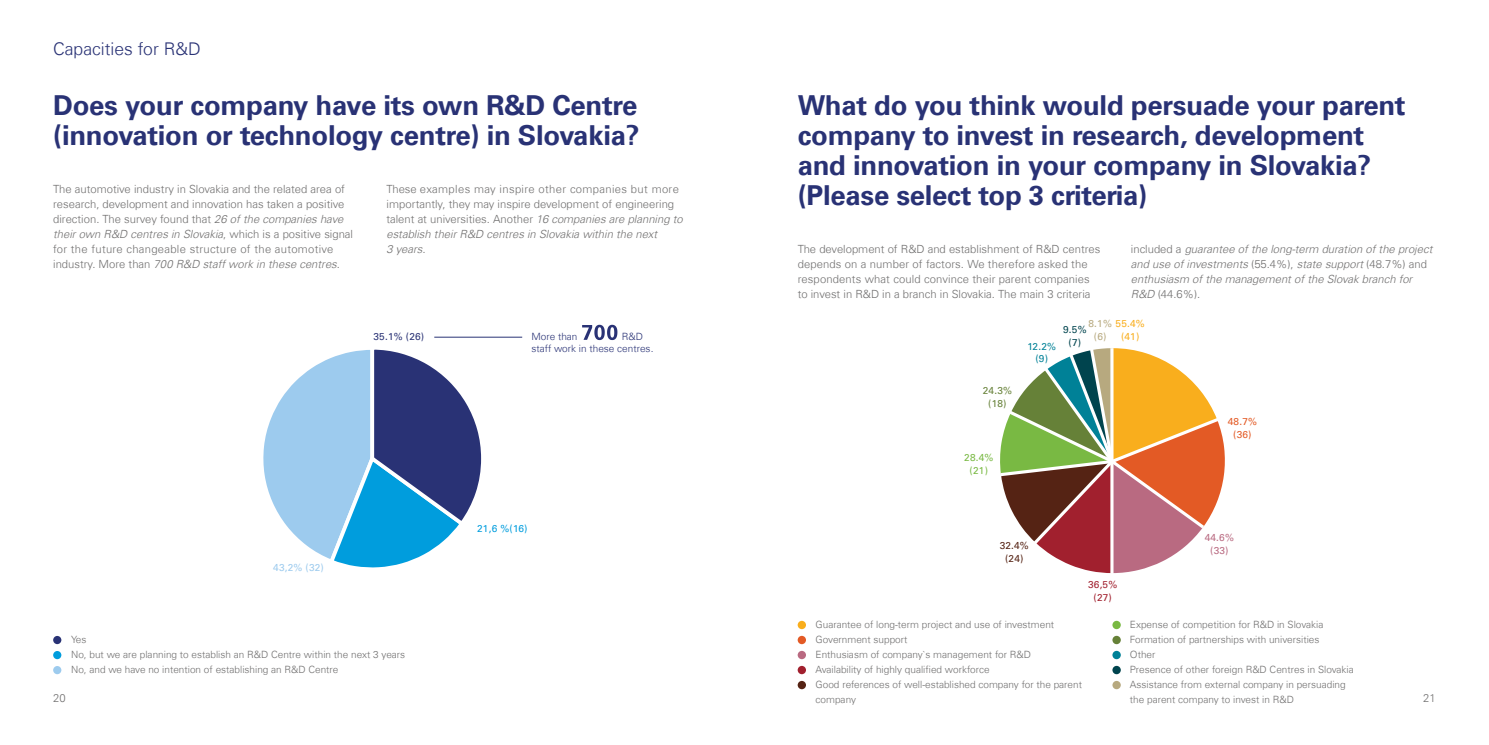
<style>
.page{position:relative;width:1489px;height:745px;background:#fff}
.page>*{position:absolute;margin:0;border:0;box-sizing:border-box;transform-origin:0 0}
.t1{font:700 27.5px/30px "Universfor KPMG";letter-spacing:-.01em;color:#293275}
.t2{font:300 17.5px "Universfor KPMG";color:#293275}
.t3{font:300 11.25px/15px "Universfor KPMG";color:#706f6f}
.t4{font:italic 300 11.25px/15px "Universfor KPMG";color:#706f6f}
.t5{font:300 10px/15px "Universfor KPMG";color:#706f6f}
.t6{font:300 10px/12px "Universfor KPMG";color:#293275}
.t7{font:10px/12.5px "Universfor KPMG";color:#b7a97f}
.t8{font:10px "Universfor KPMG";color:#293275}
.t9{font:10px "Universfor KPMG";color:#009ddd}
.t10{font:10px "Universfor KPMG";color:#9dcbee}
.t11{font:10px/12.5px "Universfor KPMG";color:#552314;text-align:center}
.t12{font:10px/12.5px "Universfor KPMG";color:#e35a25;text-align:center}
.t13{font:10px/12.5px "Universfor KPMG";color:#a1202e;text-align:center}
.t14{font:10px/12.5px "Universfor KPMG";color:#79b943;text-align:center}
.t15{font:10px/12.5px "Universfor KPMG";color:#b96a81;text-align:center}
.t16{font:10px/12.5px "Universfor KPMG";color:#668138;text-align:center}
.t17{font:10px/12.5px "Universfor KPMG";color:#008197;text-align:center}
.t18{font:10px/12.5px "Universfor KPMG";color:#00444e;text-align:center}
.t19{font:10px "Universfor KPMG";color:#f9ae1d}
.s1{font-style:italic}
.s2{font-style:normal}
.s3{color:#f9ae1d}
</style>
<div class="page">
<svg style="left:263px;top:349px;width:219px;height:219px"></svg>
<hr style="left:434px;top:336px;width:88px;height:1px;background:#293275">
<svg style="left:582px;top:324px;width:35px;height:16px"></svg>
<div style="left:53px;top:635px;width:8px;height:8px;background:#293275;border-radius:50%"></div>
<svg style="left:53px;top:650px;width:8px;height:8px"></svg>
<div style="left:53px;top:665px;width:8px;height:8px;background:#9dcbee;border-radius:50%"></div>
<svg style="left:1000px;top:348px;width:225px;height:224px"></svg>
<svg style="left:797px;top:680px;width:9px;height:8px"></svg>
<svg style="left:797px;top:635px;width:9px;height:8px"></svg>
<svg style="left:797px;top:665px;width:9px;height:8px"></svg>
<div style="left:797px;top:620px;width:9px;height:8px;background:#f9ae1d;border-radius:50%"></div>
<div style="left:797px;top:650px;width:9px;height:8px;background:#b96a81;border-radius:50%"></div>
<div style="left:1112px;top:680px;width:8px;height:8px;background:#b7a97f;border-radius:50%"></div>
<div style="left:1112px;top:665px;width:8px;height:8px;background:#00444e;border-radius:50%"></div>
<div style="left:1112px;top:650px;width:8px;height:8px;background:#008197;border-radius:50%"></div>
<div style="left:1112px;top:620px;width:8px;height:8px;background:#79b943;border-radius:50%"></div>
<div style="left:1112px;top:635px;width:8px;height:8px;background:#668138;border-radius:50%"></div>
<h2 class="t2" style="left:53px;top:38px;width:149px">Capacities for R&amp;D</h2>
<h1 class="t1" style="left:53px;top:91px;width:588px">Does your company have its own R&amp;D Centre (innovation or technology centre) in Slovakia?</h1>
<p class="t3" style="left:53px;top:181px;width:301px">The automotive industry in Slovakia and the related area of research, development and innovation has taken a positive direction. The survey found that <span class="s1">26 of the companies have their own R&amp;D centres in Slovakia</span>, which is a positive signal for the future changeable structure of the automotive industry. More than <span class="s1">700 R&amp;D staff work in these centres</span>.</p>
<p class="t3" style="left:386px;top:181px;width:298px">These examples may inspire other companies but more importantly, they may inspire development of engineering talent at universities. Another <span class="s1">16 companies are planning to establish their R&amp;D centres in Slovakia within the next<br>3 years.</span></p>
<p class="t8" style="left:373px;top:330px;width:52px">35.1% (26)</p>
<p class="t6" style="left:531px;top:330px;width:124px;text-indent:91px">R&amp;D staff work in these centres.</p>
<p class="t6" style="left:531px;top:330px;width:48px">More than</p>
<p class="t10" style="left:273px;top:561px;width:52px">43,2% (32)</p>
<p class="t9" style="left:477px;top:521px;width:52px">21,6 %(16)</p>
<h1 class="t1" style="left:797px;top:91px;width:609px">What do you think would persuade your parent company to invest in research, development and innovation in your company in Slovakia? (Please select top 3 criteria)</h1>
<p class="t3" style="left:797px;top:241px;width:304px">The development of R&amp;D and establishment of R&amp;D centres depends on a number of factors. We therefore asked the respondents what could convince their parent companies to invest in R&amp;D in a branch in Slovakia. The main 3 criteria</p>
<p class="t4" style="left:1130px;top:241px;width:303px"><span class="s2">included a</span> guarantee of the long-term duration of the project and use of investments <span class="s2">(55.4%),</span> state support <span class="s2">(48.7%) and </span>enthusiasm of the management of the Slovak branch for R&amp;D <span class="s2">(44.6%).</span></p>
<p class="t16" style="left:982px;top:384px;width:31px">24.3% (18)</p>
<p class="t17" style="left:1027px;top:339px;width:30px">12.2% (9)</p>
<p class="t7" style="left:1093px;top:317px;width:52px;text-indent:-5px">8.1% <span class="s3">55.4% </span>(6)</p>
<p class="t18" style="left:1063px;top:323px;width:25px">9.5% (7)</p>
<p class="t19" style="left:1120px;top:330px;width:20px">(41)</p>
<p class="t14" style="left:964px;top:451px;width:31px">28.4% (21)</p>
<p class="t11" style="left:999px;top:539px;width:31px">32.4% (24)</p>
<p class="t13" style="left:1088px;top:578px;width:31px">36,5% (27)</p>
<p class="t12" style="left:1227px;top:415px;width:31px">48.7% (36)</p>
<p class="t15" style="left:1204px;top:531px;width:31px">44.6% (33)</p>
<p class="t5" style="left:815px;top:616px;width:268px">Guarantee of long-term project and use of investment Government support<br>Enthusiasm of company`s management for R&amp;D<br>Availability of highly qualified workforce<br>Good references of well-established company for the parent company</p>
<p class="t5" style="left:1129px;top:616px;width:225px">Expense of competition for R&amp;D in Slovakia Formation of partnerships with universities<br>Other<br>Presence of other foreign R&amp;D Centres in Slovakia Assistance from external company in persuading the parent company to invest in R&amp;D</p>
<p class="t5" style="left:71px;top:631px;width:335px">Yes<br>No, but we are planning to establish an R&amp;D Centre within the next 3 years<br>No, and we have no intention of establishing an R&amp;D Centre</p>
<p class="t3" style="left:53px;top:690px;width:14px">20</p>
<p class="t3" style="left:1423px;top:690px;width:14px">21</p>
</div>
